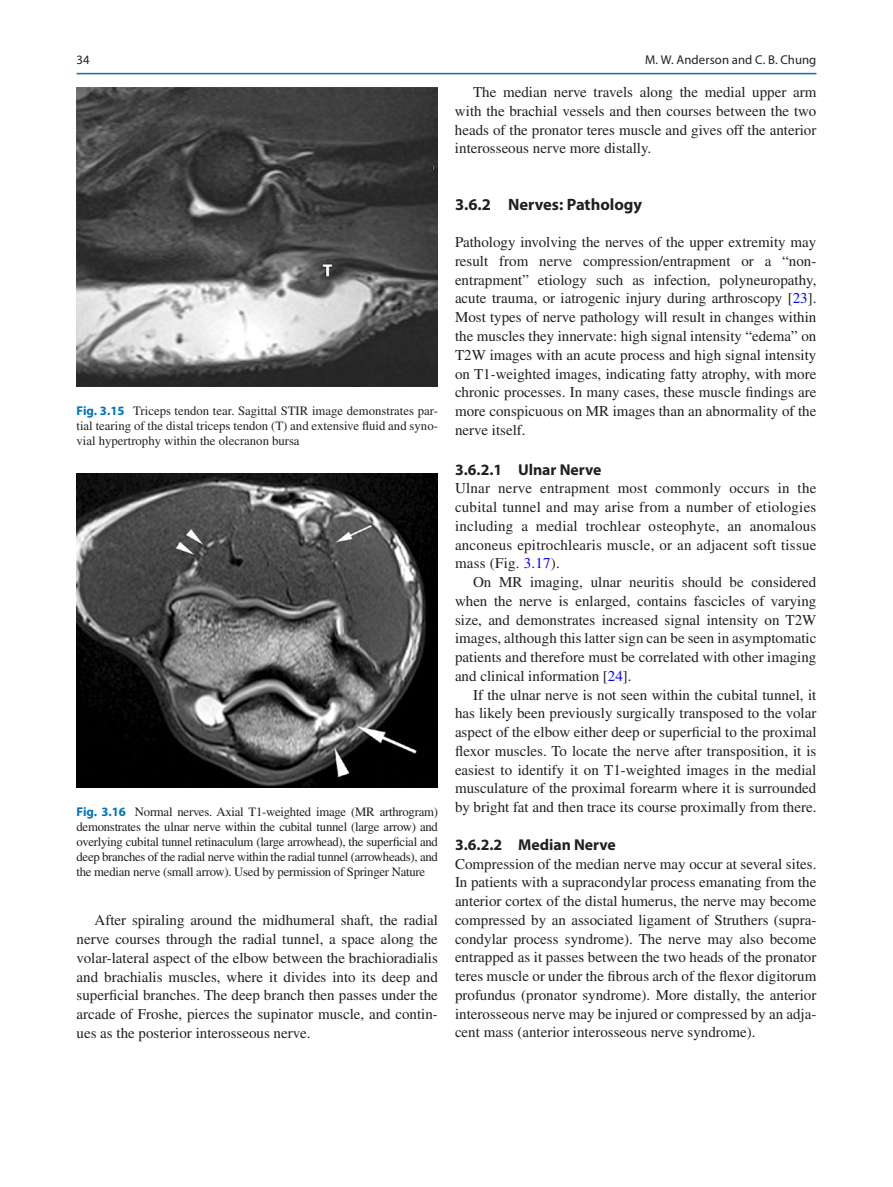
<style>
.page{position:relative;width:893px;height:1187px;background:#fff}
.page>*{position:absolute;margin:0;border:0;box-sizing:border-box;transform-origin:0 0}
.t1{font:700 16.5px "Myriad Pro";color:#231f20}
.t2{font:700 15.75px "Myriad Pro";color:#231f20}
.t3{font:15px/18.8px "Times LT Std";color:#231f20;text-align:justify}
.t4{font:12.75px/15px "Times LT Std";letter-spacing:-.02em;color:#231f20;text-align:justify}
.t5{font:12.75px "Myriad Pro Regular 2";letter-spacing:.01em;color:#231f20}
.t6{font:12.75px "Myriad Pro";color:#231f20}
.s1{font-family:"Myriad Pro";font-weight:700;color:#0073bc}
.s2{color:#00f}
</style>
<div class="page">
<img style="left:77px;top:88px;width:361px;height:298px">
<img style="left:77px;top:473px;width:361px;height:314px">
<hr style="left:77px;top:73px;width:739px;height:1px;background:#0073bc">
<p class="t6" style="left:77px;top:52px;width:15px">34</p>
<p class="t4" style="left:77px;top:403px;width:363px"><span class="s1">Fig. 3.15</span> Triceps tendon tear. Sagittal STIR image demonstrates par&shy;tial tearing of the distal triceps tendon (T) and extensive fluid and syno&shy;vial hypertrophy within the olecranon bursa</p>
<p class="t4" style="left:77px;top:804px;width:363px"><span class="s1">Fig. 3.16</span> Normal nerves. Axial T1-weighted image (MR arthrogram) demonstrates the ulnar nerve within the cubital tunnel (large arrow) and overlying cubital tunnel retinaculum (large arrowhead), the superficial and deep branches of the radial nerve within the radial tunnel (arrowheads), and the median nerve (small arrow). Used by permission of Springer Nature</p>
<p class="t3" style="left:77px;top:910px;width:363px;text-indent:18px">After spiraling around the midhumeral shaft, the radial nerve courses through the radial tunnel, a space along the volar-lateral aspect of the elbow between the brachioradialis and brachialis muscles, where it divides into its deep and superficial branches. The deep branch then passes under the arcade of Froshe, pierces the supinator muscle, and contin&shy;ues as the posterior interosseous nerve.</p>
<p class="t5" style="left:645px;top:52px;width:173px">M. W. Anderson and C. B. Chung</p>
<p class="t3" style="left:455px;top:83px;width:363px;text-indent:18px">The median nerve travels along the medial upper arm with the brachial vessels and then courses between the two heads of the pronator teres muscle and gives off the anterior interosseous nerve more distally.</p>
<p class="t1" style="left:455px;top:193px;width:189px">3.6.2 Nerves: Pathology</p>
<p class="t3" style="left:455px;top:233px;width:363px">Pathology involving the nerves of the upper extremity may result from nerve compression/entrapment or a “non&shy;entrapment” etiology such as infection, polyneuropathy, acute trauma, or iatrogenic injury during arthroscopy [<span class="s2">23</span>].<br>Most types of nerve pathology will result in changes within the muscles they innervate: high signal intensity “edema” on T2W images with an acute process and high signal intensity on T1-weighted images, indicating fatty atrophy, with more chronic processes. In many cases, these muscle findings are more conspicuous on MR images than an abnormality of the nerve itself.</p>
<p class="t2" style="left:455px;top:459px;width:148px">3.6.2.1 Ulnar Nerve</p>
<p class="t3" style="left:455px;top:479px;width:363px">Ulnar nerve entrapment most commonly occurs in the cubital tunnel and may arise from a number of etiologies including a medial trochlear osteophyte, an anomalous anconeus epitrochlearis muscle, or an adjacent soft tissue mass (Fig. <span class="s2">3.17</span>).</p>
<p class="t3" style="left:455px;top:572px;width:363px;text-indent:18px">On MR imaging, ulnar neuritis should be considered when the nerve is enlarged, contains fascicles of varying size, and demonstrates increased signal intensity on T2W images, although this latter sign can be seen in asymptomatic patients and therefore must be correlated with other imaging and clinical information [<span class="s2">24</span>].</p>
<p class="t3" style="left:455px;top:685px;width:363px;text-indent:18px">If the ulnar nerve is not seen within the cubital tunnel, it has likely been previously surgically transposed to the volar aspect of the elbow either deep or superficial to the proximal flexor muscles. To locate the nerve after transposition, it is easiest to identify it on T1-weighted images in the medial musculature of the proximal forearm where it is surrounded by bright fat and then trace its course proximally from there.</p>
<p class="t2" style="left:455px;top:834px;width:162px">3.6.2.2 Median Nerve</p>
<p class="t3" style="left:455px;top:854px;width:363px">Compression of the median nerve may occur at several sites.<br>In patients with a supracondylar process emanating from the anterior cortex of the distal humerus, the nerve may become compressed by an associated ligament of Struthers (supra&shy;condylar process syndrome). The nerve may also become entrapped as it passes between the two heads of the pronator teres muscle or under the fibrous arch of the flexor digitorum profundus (pronator syndrome). More distally, the anterior interosseous nerve may be injured or compressed by an adja&shy;cent mass (anterior interosseous nerve syndrome).</p>
</div>
